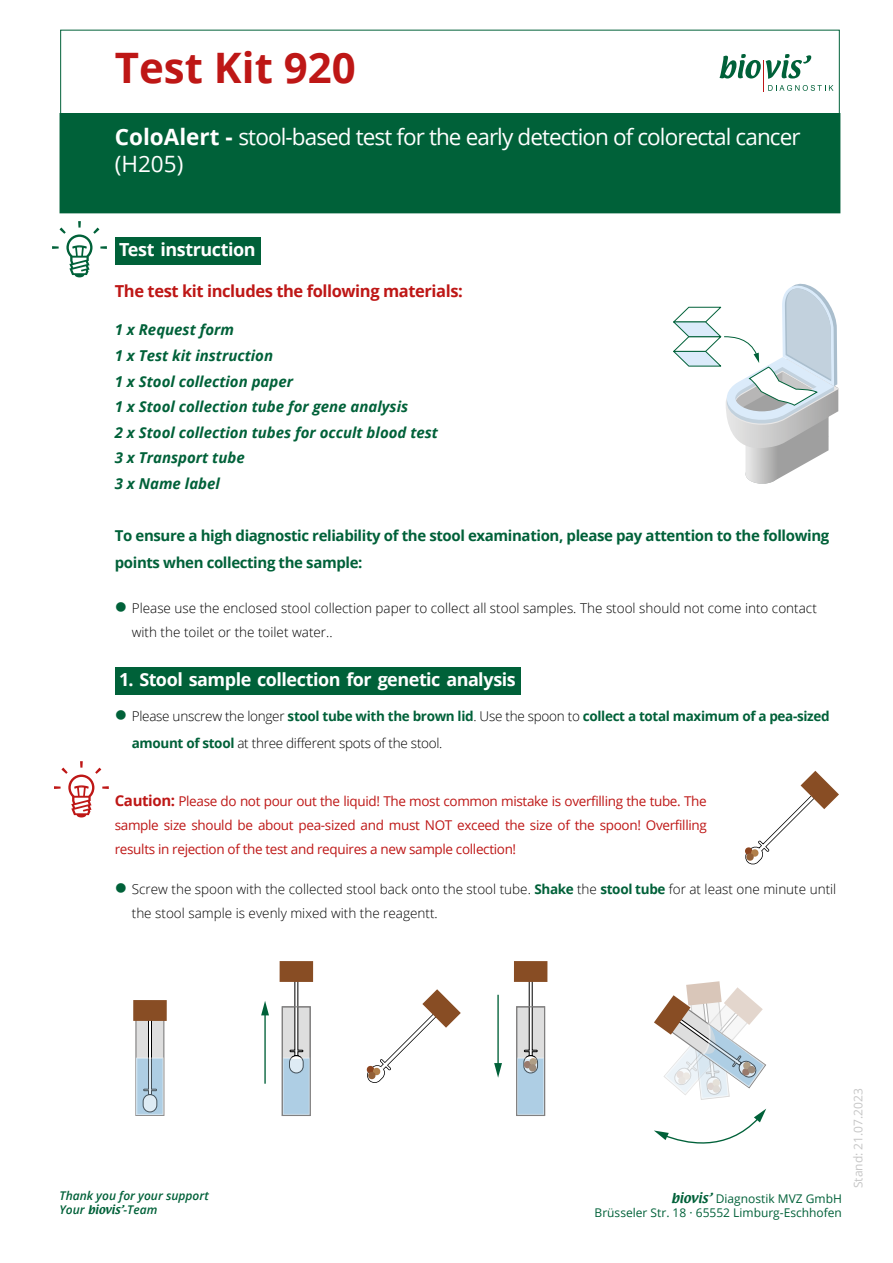
<style>
.page{position:relative;width:893px;height:1263px;background:#fff}
.page>*{position:absolute;margin:0;border:0;box-sizing:border-box;transform-origin:0 0}
.t1{font:700 42px "Open Sans";color:#be1716}
.t2{font:22.5px/27px "Open Sans";letter-spacing:-.04em;color:#fff}
.Zielony1{font:700 18px "Open Sans";letter-spacing:-.03em;color:#fff}
.rot{font:700 16.5px "Open Sans";letter-spacing:-.025em;color:#be1716}
.Inhalt_Liste{font:italic 700 15px "Open Sans";color:#006139}
.t3{font:700 15px/27px "Open Sans";letter-spacing:-.025em;color:#006139}
.t4{font:300 13.5px/24px "Open Sans";color:#000}
.rot-2{font:13.5px/24px "Open Sans";letter-spacing:-.025em;color:#be1716;text-align:justify}
.t5{font:700 13.5px/27px "Open Sans";letter-spacing:-.025em;color:#006139}
.t6{font:12px/14.4px "Open Sans";color:#006139;text-align:right}
.t7{font:italic 600 12px/14.4px "Open Sans";color:#006139}
.t8{font:12px "Open Sans";color:#c6c6c6}
.s1{font-weight:700}
.s2{font-weight:300;color:#000}
.s3{font-weight:700;font-size:15px}
.s4{font-weight:700;color:#006139}
.s5{font-family:"Textile";font-weight:400;font-style:normal;font-size:10.5px}
.s6{font-family:"Textile"}
</style>
<div class="page">
<hr style="left:763px;top:61px;width:1px;height:31px;background:#be1716">
<svg style="left:719px;top:54px;width:92px;height:25px"></svg>
<svg style="left:768px;top:85px;width:65px;height:6px"></svg>
<div style="left:60px;top:113px;width:780px;height:100px;background:#006139"></div>
<div style="left:60px;top:30px;width:780px;height:85px;border:1px solid #006139"></div>
<div style="left:115px;top:238px;width:145px;height:27px;background:#006139"></div>
<div style="left:115px;top:667px;width:405px;height:27px;background:#006139"></div>
<svg style="left:52px;top:221px;width:55px;height:56px"></svg>
<svg style="left:673px;top:283px;width:166px;height:201px"></svg>
<svg style="left:654px;top:981px;width:112px;height:119px"></svg>
<hr style="left:264px;top:1013px;width:2px;height:71px;background:#006139">
<svg style="left:261px;top:1001px;width:8px;height:14px"></svg>
<hr style="left:497px;top:995px;width:2px;height:71px;background:#006139">
<svg style="left:494px;top:1063px;width:8px;height:15px"></svg>
<svg style="left:654px;top:1109px;width:112px;height:35px"></svg>
<svg style="left:366px;top:989px;width:95px;height:94px"></svg>
<div style="left:282px;top:1006px;width:29px;height:110px;background:#dedede"></div>
<svg style="left:289px;top:982px;width:15px;height:75px"></svg>
<div style="left:280px;top:961px;width:33px;height:21px;background:#884d24"></div>
<svg style="left:284px;top:1057px;width:25px;height:57px"></svg>
<div style="left:282px;top:1006px;width:29px;height:110px;border:1px solid #818080"></div>
<div style="left:516px;top:1006px;width:29px;height:110px;background:#dedede"></div>
<svg style="left:523px;top:982px;width:15px;height:75px"></svg>
<div style="left:514px;top:961px;width:33px;height:21px;background:#884d24"></div>
<svg style="left:518px;top:1057px;width:25px;height:57px"></svg>
<div style="left:516px;top:1006px;width:29px;height:110px;border:1px solid #818080"></div>
<div style="left:135px;top:1006px;width:29px;height:110px;background:#dedede;border:1px solid #818080"></div>
<svg style="left:148px;top:1021px;width:4px;height:36px"></svg>
<div style="left:133px;top:1000px;width:34px;height:21px;background:#884d24"></div>
<svg style="left:136px;top:1057px;width:28px;height:58px;background:#b0c8d9"></svg>
<svg style="left:745px;top:771px;width:94px;height:94px"></svg>
<svg style="left:54px;top:761px;width:55px;height:56px"></svg>
<h1 class="t1" style="left:115px;top:38px;width:242px">Test Kit 920</h1>
<h2 class="t2" style="left:115px;top:123px;width:687px"><span class="s1">ColoAlert -</span> stool-based test for the early detection of colorectal cancer (H205)</h2>
<p class="Zielony1" style="left:119px;top:237px;width:138px">Test instruction</p>
<p class="rot" style="left:115px;top:280px;width:350px">The test kit includes the following materials:</p>
<p class="Inhalt_Liste" style="left:115px;top:319px;width:121px">1 x Request form</p>
<p class="Inhalt_Liste" style="left:115px;top:345px;width:160px">1 x Test kit instruction</p>
<p class="Inhalt_Liste" style="left:115px;top:370px;width:180px">1 x Stool collection paper</p>
<p class="Inhalt_Liste" style="left:115px;top:396px;width:295px">1 x Stool collection tube for gene analysis</p>
<p class="Inhalt_Liste" style="left:115px;top:421px;width:325px">2 x Stool collection tubes for occult blood test</p>
<p class="Inhalt_Liste" style="left:115px;top:447px;width:131px">3 x Transport tube</p>
<p class="Inhalt_Liste" style="left:115px;top:472px;width:107px">3 x Name label</p>
<p class="t3" style="left:115px;top:522px;width:716px">To ensure a high diagnostic reliability of the stool examination, please pay attention to the following points when collecting the sample:</p>
<p class="t4" style="left:132px;top:596px;width:686px">Please use the enclosed stool collection paper to collect all stool samples. The stool should not come into contact with the toilet or the toilet water..</p>
<p class="Zielony1" style="left:119px;top:666px;width:398px">1. Stool sample collection for genetic analysis</p>
<p class="t5" style="left:132px;top:702px;width:699px"><span class="s2">Please unscrew the longer</span> stool tube with the brown lid<span class="s2">. Use the spoon to</span> collect a total maximum of a pea-sized amount of stool <span class="s2">at three different spots of the stool.</span></p>
<p class="rot-2" style="left:115px;top:789px;width:593px"><span class="s3">Caution:</span> Please do not pour out the liquid! The most common mistake is overfilling the tube. The sample size should be about pea-sized and must NOT exceed the size of the spoon! Overfilling results in rejection of the test and requires a new sample collection!</p>
<p class="t4" style="left:132px;top:876px;width:706px">Screw the spoon with the collected stool back onto the stool tube. <span class="s4">Shake</span> the <span class="s4">stool tube</span> for at least one minute until the stool sample is evenly mixed with the reagentt.</p>
<p class="t7" style="left:60px;top:1188px;width:151px">Thank you for your support<br>Your <span class="s5">biovis’</span>-Team</p>
<p class="t6" style="left:595px;top:1191px;width:249px"><span class="s6">biovis’</span> Diagnostik MVZ GmbH<br>Brüsseler Str. 18 · 65552 Limburg-Eschhofen</p>
<p class="t8" style="left:850px;top:1188px;width:101px;rotate:-90deg">Stand: 21.07.2023</p>
</div>
